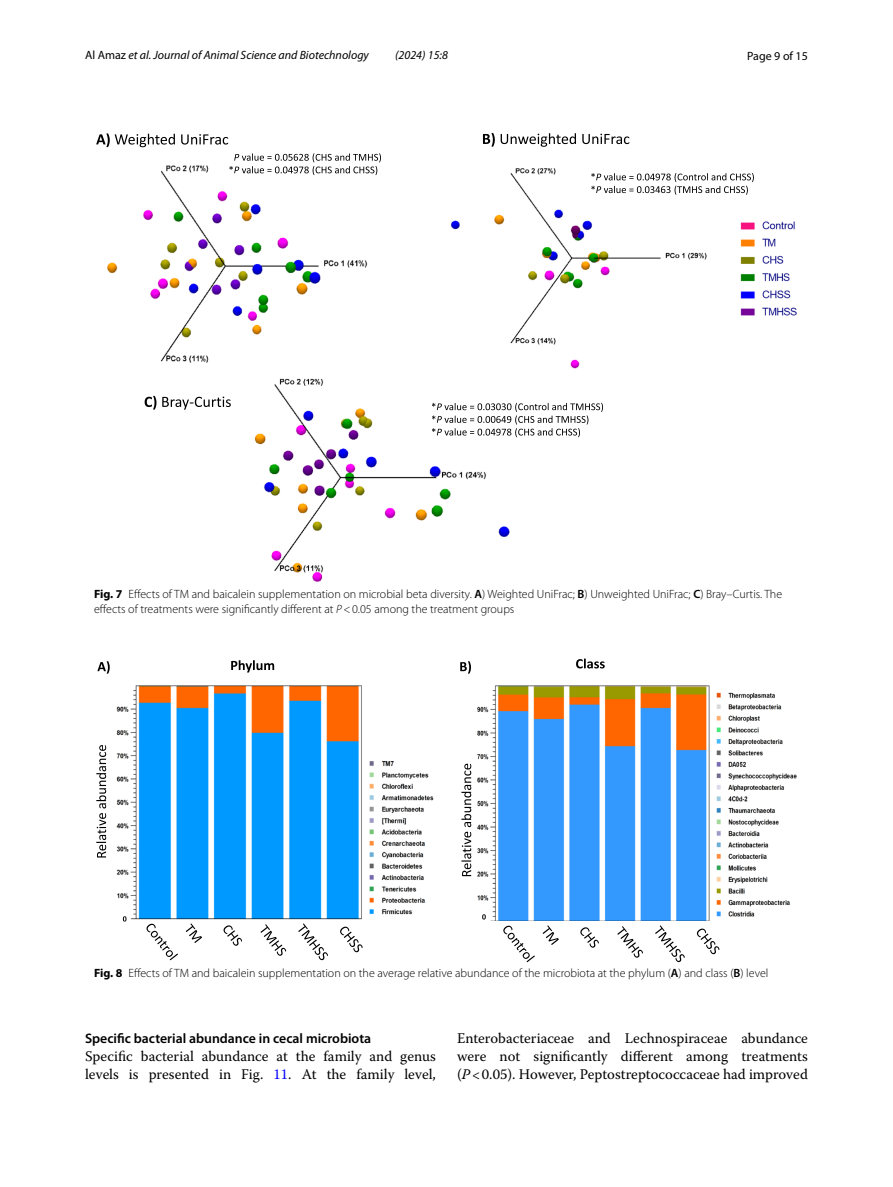
<style>
.page{position:relative;width:893px;height:1187px;background:#fff}
.page>*{position:absolute;margin:0;border:0;box-sizing:border-box;transform-origin:0 0}
.t1{font:14.7px/18px "Warnock Pro";color:#000}
.t2{font:600 13.8px "Myriad Pro";color:#000}
.t3{font:300 12px/15px "Myriad Pro";color:#000}
.t4{font:italic 12px "Myriad Pro";color:#000}
.t5{font:12px "Myriad Pro";color:#000}
.s1{font-style:normal}
.s2{font-weight:700}
.s3{font-weight:600}
.s4{font-style:italic}
.s5{color:#00f}
</style>
<div class="page">
<img style="left:107px;top:165px;width:690px;height:417px">
<svg style="left:96px;top:133px;width:79px;height:14px"></svg>
<svg style="left:181px;top:134px;width:47px;height:10px"></svg>
<svg style="left:229px;top:153px;width:152px;height:22px"></svg>
<svg style="left:591px;top:173px;width:163px;height:22px"></svg>
<svg style="left:145px;top:396px;width:11px;height:13px"></svg>
<svg style="left:162px;top:396px;width:69px;height:13px"></svg>
<svg style="left:432px;top:403px;width:171px;height:34px"></svg>
<svg style="left:483px;top:133px;width:12px;height:14px"></svg>
<svg style="left:501px;top:133px;width:75px;height:14px"></svg>
<svg style="left:582px;top:134px;width:47px;height:10px"></svg>
<img style="left:116px;top:685px;width:681px;height:235px">
<svg style="left:231px;top:660px;width:43px;height:12px"></svg>
<svg style="left:576px;top:658px;width:29px;height:10px"></svg>
<svg style="left:97px;top:661px;width:13px;height:12px"></svg>
<svg style="left:460px;top:661px;width:11px;height:12px"></svg>
<svg style="left:461px;top:763px;width:10px;height:113px"></svg>
<svg style="left:123px;top:916px;width:3px;height:5px"></svg>
<svg style="left:96px;top:745px;width:10px;height:112px"></svg>
<svg style="left:146px;top:923px;width:32px;height:37px"></svg>
<svg style="left:223px;top:925px;width:19px;height:20px"></svg>
<svg style="left:261px;top:924px;width:25px;height:31px"></svg>
<svg style="left:298px;top:923px;width:30px;height:37px"></svg>
<svg style="left:340px;top:926px;width:23px;height:26px"></svg>
<svg style="left:186px;top:923px;width:16px;height:19px"></svg>
<svg style="left:482px;top:914px;width:4px;height:5px"></svg>
<svg style="left:503px;top:925px;width:32px;height:37px"></svg>
<svg style="left:580px;top:927px;width:19px;height:20px"></svg>
<svg style="left:617px;top:926px;width:26px;height:31px"></svg>
<svg style="left:655px;top:925px;width:30px;height:37px"></svg>
<svg style="left:697px;top:928px;width:22px;height:26px"></svg>
<svg style="left:543px;top:925px;width:16px;height:19px"></svg>
<p class="t4" style="left:85px;top:48px;width:285px"><span class="s1">Al Amaz</span> et al. Journal of Animal Science and Biotechnology</p>
<p class="t4" style="left:395px;top:48px;width:54px">(2024) 15:8</p>
<p class="t5" style="left:747px;top:48px;width:62px">Page 9 of 15</p>
<p class="t3" style="left:94px;top:586px;width:690px"><span class="s2">Fig. 7</span> Effects of TM and baicalein supplementation on microbial beta diversity. <span class="s3">A</span>) Weighted UniFrac; <span class="s3">B</span>) Unweighted UniFrac; <span class="s3">C</span>) Bray–Curtis. The effects of treatments were significantly different at <span class="s4">P</span>&lt;0.05 among the treatment groups</p>
<p class="t3" style="left:94px;top:966px;width:676px"><span class="s2">Fig. 8</span> Effects of TM and baicalein supplementation on the average relative abundance of the microbiota at the phylum (<span class="s3">A</span>) and class (<span class="s3">B</span>) level</p>
<p class="t2" style="left:85px;top:1029px;width:288px">Specific bacterial abundance in cecal microbiota</p>
<p class="t1" style="left:85px;top:1046px;width:352px">Specific bacterial abundance at the family and genus levels is presented in Fig. <span class="s5">11</span>. At the family level,</p>
<p class="t1" style="left:457px;top:1029px;width:352px;text-align:justify">Enterobacteriaceae and Lechnospiraceae abundance were not significantly different among treatments (<span class="s4">P</span>&lt;0.05). However, Peptostreptococcaceae had improved</p>
</div>
